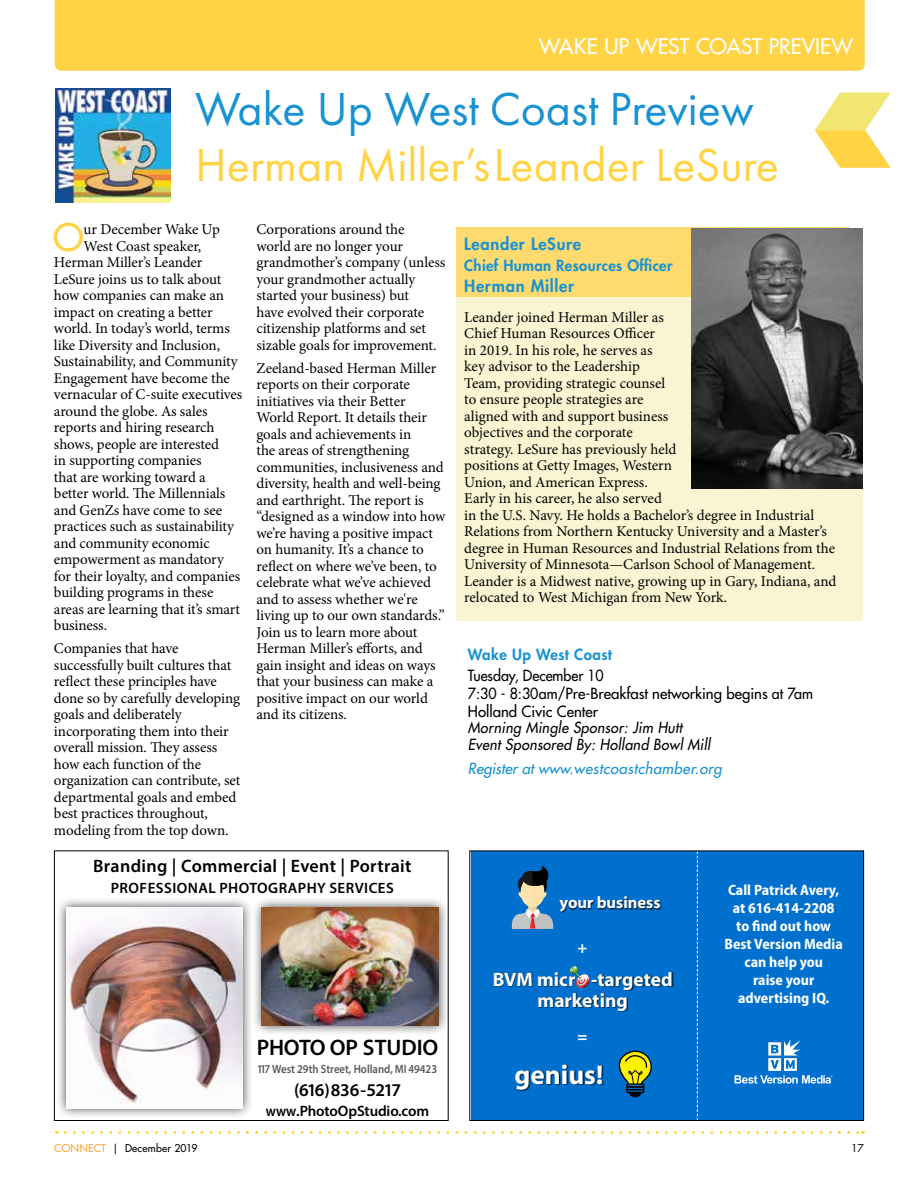
<style>
.page{position:relative;width:918px;height:1188px;background:#fff}
.page>*{position:absolute;margin:0;border:0;box-sizing:border-box;transform-origin:0 0}
.t1{font:48px "Futura PT";color:#ffd343}
.t2{font:48px "Futura PT";color:#1893d2}
.t3{font:36.9px "Futura";color:#ffd343}
.t4{font:700 27.3px "Myriad";color:#fff}
.t5{font:600 22.5px "Myriad Pro";letter-spacing:-.01em;color:#000}
.t6{font:21px "Futura";color:#fff}
.t7{font:700 19.5px/21px "Myriad";color:#fff;text-align:center}
.t8{font:600 18px "Myriad Pro";letter-spacing:.02em;color:#000}
.t9{font:600 18px "Myriad Pro";color:#000}
.t10{font:800 16.5px "Futura";letter-spacing:.04em;color:#1893d2}
.t11{font:700 16.5px "Myriad";color:#fff}
.t12{font:15px/16.5px "Minion Pro";letter-spacing:-.005em;color:#000}
.t13{font:700 semi-condensed 15px/18px "Myriad Pro";color:#fff;text-align:center}
.t14{font:15px/18px "Futura";color:#000;scale:.95 1}
.t15{font:italic 15px/16.5px "Futura";letter-spacing:.02em;color:#000;scale:.95 1}
.t16{font:800 15px "Futura";letter-spacing:.02em;color:#1893d2}
.t17{font:italic 15px "Futura";letter-spacing:.03em;color:#1893d2}
.t18{font:600 15px "Myriad Pro";letter-spacing:.03em;color:#000}
.t19{font:600 15px "Myriad Pro";letter-spacing:-.01em;color:#000;scale:.9 1}
.t20{font:600 12px "Myriad Pro";color:#58595b;scale:.9 1}
.t21{font:10.5px "Futura";letter-spacing:.02em;color:#000}
.t22{font:10.5px "Futura";color:#000}
.s1{color:#f99c25}
.s2{font-style:inherit}
</style>
<div class="page">
<svg style="left:65px;top:1131px;width:798px;height:3px"></svg>
<div style="left:55px;top:0;width:810px;height:71px;background:#ffd343"></div>
<svg style="left:815px;top:93px;width:76px;height:75px"></svg>
<div style="left:456px;top:236px;width:406px;height:385px;background:#f9f5d2"></div>
<div style="left:456px;top:228px;width:393px;height:69px;background:#ffdb6f"></div>
<img style="left:692px;top:228px;width:170px;height:260px">
<img style="left:56px;top:88px;width:115px;height:115px">
<div style="left:55px;top:897px;width:198px;height:221px;background:#000;opacity:.75"></div>
<img style="left:66px;top:907px;width:177px;height:201px">
<div style="left:251px;top:897px;width:197px;height:139px;background:#000;opacity:.75"></div>
<img style="left:262px;top:907px;width:177px;height:118px">
<div style="left:54px;top:850px;width:395px;height:271px;border:1px solid #000"></div>
<div style="left:471px;top:851px;width:393px;height:269px;background:#0070ce"></div>
<svg style="left:511px;top:866px;width:43px;height:63px"></svg>
<div style="left:560px;top:896px;width:102px;height:18px;background:#000;opacity:.75"></div>
<div style="left:494px;top:972px;width:179px;height:40px;background:#000;opacity:.75"></div>
<svg style="left:618px;top:1050px;width:34px;height:48px"></svg>
<div style="left:626px;top:1083px;width:19px;height:5px;border:1px solid #000"></div>
<div style="left:626px;top:1086px;width:19px;height:4px;border:1px solid #000"></div>
<div style="left:626px;top:1089px;width:19px;height:4px;border:1px solid #000"></div>
<div style="left:516px;top:1064px;width:88px;height:28px;background:#000;opacity:.75"></div>
<svg style="left:697px;top:852px;width:1px;height:267px"></svg>
<svg style="left:735px;top:1039px;width:98px;height:45px"></svg>
<svg style="left:569px;top:966px;width:22px;height:23px"></svg>
<div style="left:469px;top:850px;width:395px;height:271px;border:1px solid #000"></div>
<h3 class="t6" style="left:539px;top:34px;width:316px">WAKE UP WEST COAST PREVIEW</h3>
<h1 class="t2" style="left:195px;top:81px;width:560px">Wake Up West Coast Preview</h1>
<h1 class="t1" style="left:195px;top:137px;width:585px">Herman Miller’s Leander LeSure</h1>
<h2 class="t3" style="left:53px;top:214px;width:32px">O</h2>
<p class="t12" style="left:84px;top:221px;width:138px">ur December Wake Up</p>
<p class="t12" style="left:84px;top:238px;width:119px">West Coast speaker,</p>
<p class="t12" style="left:54px;top:254px;width:150px">Herman Miller’s Leander</p>
<p class="t12" style="left:54px;top:271px;width:169px">LeSure joins us to talk about</p>
<p class="t12" style="left:54px;top:287px;width:172px">how companies can make an</p>
<p class="t12" style="left:54px;top:304px;width:160px">impact on creating a better</p>
<p class="t12" style="left:54px;top:320px;width:177px">world. In today’s world, terms</p>
<p class="t12" style="left:54px;top:337px;width:168px">like Diversity and Inclusion,</p>
<p class="t12" style="left:54px;top:353px;width:185px">Sustainability, and Community</p>
<p class="t12" style="left:54px;top:370px;width:177px">Engagement have become the</p>
<p class="t12" style="left:54px;top:386px;width:190px">vernacular of C-suite executives</p>
<p class="t12" style="left:54px;top:403px;width:155px">around the globe. As sales</p>
<p class="t12" style="left:54px;top:419px;width:162px">reports and hiring research</p>
<p class="t12" style="left:54px;top:436px;width:167px">shows, people are interested</p>
<p class="t12" style="left:54px;top:452px;width:149px">in supporting companies</p>
<p class="t12" style="left:54px;top:469px;width:153px">that are working toward a</p>
<p class="t12" style="left:54px;top:485px;width:173px">better world. The Millennials</p>
<p class="t12" style="left:54px;top:502px;width:170px">and GenZs have come to see</p>
<p class="t12" style="left:54px;top:518px;width:181px">practices such as sustainability</p>
<p class="t12" style="left:54px;top:535px;width:157px">and community economic</p>
<p class="t12" style="left:54px;top:551px;width:172px">empowerment as mandatory</p>
<p class="t12" style="left:54px;top:568px;width:188px">for their loyalty, and companies</p>
<p class="t12" style="left:54px;top:584px;width:161px">building programs in these</p>
<p class="t12" style="left:54px;top:601px;width:188px">areas are learning that it’s smart</p>
<p class="t12" style="left:54px;top:617px;width:55px">business.</p>
<p class="t12" style="left:54px;top:640px;width:188px">Companies that have successfully built cultures that reflect these principles have done so by carefully developing goals and deliberately incorporating them into their overall mission. They assess how each function of the organization can contribute, set departmental goals and embed best practices throughout, modeling from the top down.</p>
<p class="t12" style="left:256px;top:221px;width:190px">Corporations around the<br>world are no longer your grandmother’s company (unless your grandmother actually started your business) but<br>have evolved their corporate citizenship platforms and set sizable goals for improvement.</p>
<p class="t12" style="left:256px;top:360px;width:190px">Zeeland-based Herman Miller reports on their corporate initiatives via their Better<br>World Report. It details their goals and achievements in<br>the areas of strengthening communities, inclusiveness and diversity, health and well-being and earthright. The report is “designed as a window into how we’re having a positive impact on humanity. It’s a chance to reflect on where we’ve been, to celebrate what we’ve achieved and to assess whether we're living up to our own standards.”<br>Join us to learn more about<br>Herman Miller’s efforts, and gain insight and ideas on ways that your business can make a positive impact on our world and its citizens.</p>
<p class="t8" style="left:93px;top:855px;width:320px">Branding | Commercial | Event | Portrait</p>
<p class="t18" style="left:111px;top:879px;width:285px">PROFESSIONAL PHOTOGRAPHY SERVICES</p>
<h3 class="t5" style="left:257px;top:1033px;width:183px">PHOTO OP STUDIO</h3>
<p class="t20" style="left:258px;top:1062px;width:201px">117 West 29th Street, Holland, MI 49423</p>
<p class="t9" style="left:294px;top:1079px;width:108px">(616) 836-5217</p>
<p class="t19" style="left:266px;top:1102px;width:183px">www.PhotoOpStudio.com</p>
<p class="t10" style="left:464px;top:233px;width:118px">Leander LeSure</p>
<p class="t16" style="left:464px;top:256px;width:210px">Chief Human Resources Officer</p>
<p class="t10" style="left:464px;top:275px;width:111px">Herman Miller</p>
<p class="t12" style="left:464px;top:309px;width:374px">Leander joined Herman Miller as<br>Chief Human Resources Officer<br>in 2019. In his role, he serves as<br>key advisor to the Leadership<br>Team, providing strategic counsel<br>to ensure people strategies are<br>aligned with and support business<br>objectives and the corporate<br>strategy. LeSure has previously held<br>positions at Getty Images, Western<br>Union, and American Express.<br>Early in his career, he also served<br>in the U.S. Navy. He holds a Bachelor’s degree in Industrial Relations from Northern Kentucky University and a Master’s degree in Human Resources and Industrial Relations from the University of Minnesota—Carlson School of Management.<br>Leander is a Midwest native, growing up in Gary, Indiana, and relocated to West Michigan from New York.</p>
<p class="t16" style="left:468px;top:645px;width:146px">Wake Up West Coast</p>
<p class="t14" style="left:468px;top:666px;width:365px">Tuesday, December 10<br>7:30 - 8:30am/Pre-Breakfast networking begins at 7am<br>Holland Civic Center</p>
<p class="t15" style="left:468px;top:719px;width:257px">Morning Mingle Sponsor: Jim Hutt<br>Event Sponsored By: Holland Bowl Mill</p>
<p class="t17" style="left:468px;top:759px;width:256px">Register at www.westcoastchamber.org</p>
<p class="t11" style="left:560px;top:894px;width:103px">your business</p>
<p class="t11" style="left:578px;top:939px;width:11px">+</p>
<h3 class="t7" style="left:493px;top:969px;width:182px">BVM micr -targeted marketing</h3>
<p class="t11" style="left:578px;top:1028px;width:11px">=</p>
<h3 class="t4" style="left:515px;top:1061px;width:90px">genius!</h3>
<p class="t13" style="left:725px;top:881px;width:120px">Call Patrick Avery, at 616-414-2208 to find out how<br>Best Version Media can help you<br>raise your advertising IQ.</p>
<p class="t21" style="left:54px;top:1142px;width:145px"><span class="s1">CONNECT</span> <span class="s2">|</span> December 2019</p>
<p class="t22" style="left:851px;top:1142px;width:14px">17</p>
</div>
